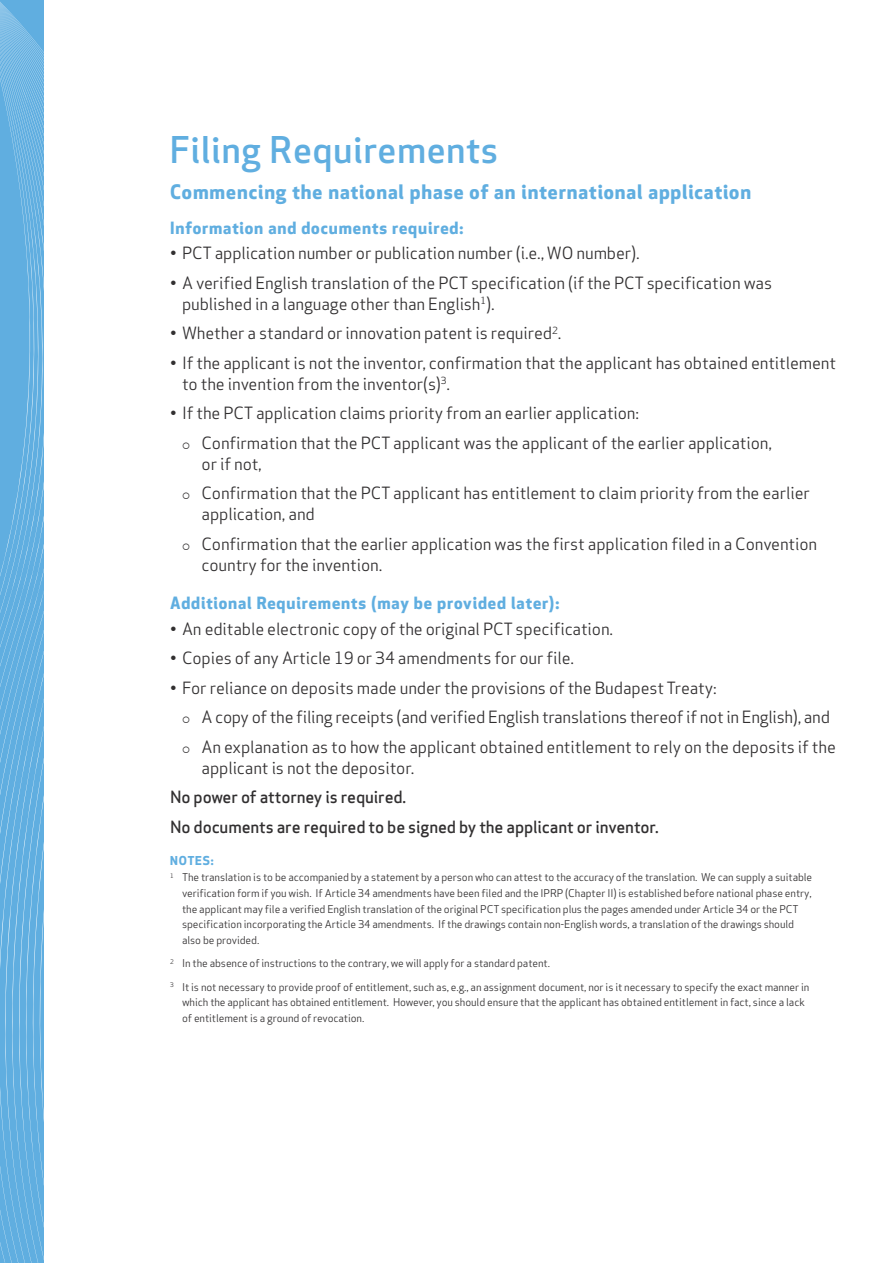
<style>
.page{position:relative;width:893px;height:1263px;background:#fff}
.page>*{position:absolute;margin:0;border:0;box-sizing:border-box;transform-origin:0 0}
.t1{font:500 36px "Apex New";letter-spacing:.03em;color:#60aee0}
.t2{font:700 19.5px "Apex New";letter-spacing:.045em;color:#60aee0}
.t3{font:16.5px/21px "Apex Sans";letter-spacing:-.01em;color:#312f30}
.t4{font:500 16.5px/29.5px "Apex Sans";letter-spacing:-.01em;color:#312f30}
.t5{font:700 16.5px "Apex New";letter-spacing:.05em;color:#60aee0}
.t6{font:700 12px "Apex New";letter-spacing:.075em;color:#60aee0}
.t7{font:10.5px/15.8px "Apex Sans";letter-spacing:-.01em;color:#312f30}
</style>
<div class="page">
<svg style="left:0;top:35px;width:44px;height:1228px;background:#67b1e1"></svg>
<svg style="left:0;top:38px;width:44px;height:725px"></svg>
<svg style="left:0;top:41px;width:44px;height:694px"></svg>
<svg style="left:0;top:44px;width:44px;height:666px"></svg>
<svg style="left:0;top:47px;width:44px;height:640px"></svg>
<svg style="left:0;top:51px;width:44px;height:616px;background:#67b1e1"></svg>
<h1 class="t1" style="left:170px;top:126px;width:329px">Filing Requirements</h1>
<p class="t2" style="left:170px;top:178px;width:582px">Commencing the national phase of an international application</p>
<p class="t5" style="left:170px;top:216px;width:295px">Information and documents required:</p>
<p class="t3" style="left:170px;top:241px;width:471px">• PCT application number or publication number (i.e., WO number).</p>
<p class="t3" style="left:182px;top:270px;width:592px;text-indent:-12px">• A verified English translation of the PCT specification (if the PCT specification was published in a language other than English<sup>1</sup>).</p>
<p class="t3" style="left:170px;top:321px;width:393px">• Whether a standard or innovation patent is required<sup>2</sup>.</p>
<p class="t3" style="left:182px;top:350px;width:655px;text-indent:-12px">• If the applicant is not the inventor, confirmation that the applicant has obtained entitlement to the invention from the inventor(s)<sup>3</sup>.</p>
<p class="t3" style="left:170px;top:401px;width:470px">• If the PCT application claims priority from an earlier application:</p>
<p class="t3" style="left:202px;top:430px;width:572px;text-indent:-19px">○ Confirmation that the PCT applicant was the applicant of the earlier application, or if not,</p>
<p class="t3" style="left:202px;top:481px;width:610px;text-indent:-19px">○ Confirmation that the PCT applicant has entitlement to claim priority from the earlier application, and</p>
<p class="t3" style="left:202px;top:531px;width:617px;text-indent:-19px">○ Confirmation that the earlier application was the first application filed in a Convention country for the invention.</p>
<p class="t5" style="left:170px;top:591px;width:391px">Additional Requirements (may be provided later):</p>
<p class="t3" style="left:170px;top:616px;width:445px">• An editable electronic copy of the original PCT specification.</p>
<p class="t3" style="left:170px;top:646px;width:406px">• Copies of any Article 19 or 34 amendments for our file.</p>
<p class="t3" style="left:170px;top:675px;width:548px">• For reliance on deposits made under the provisions of the Budapest Treaty:</p>
<p class="t3" style="left:182px;top:705px;width:649px">○ A copy of the filing receipts (and verified English translations thereof if not in English), and</p>
<p class="t3" style="left:202px;top:734px;width:636px;text-indent:-19px">○ An explanation as to how the applicant obtained entitlement to rely on the deposits if the applicant is not the depositor.</p>
<p class="t4" style="left:170px;top:780px;width:490px">No power of attorney is required.<br>No documents are required to be signed by the applicant or inventor.</p>
<p class="t6" style="left:170px;top:852px;width:45px">NOTES:</p>
<p class="t7" style="left:182px;top:868px;width:632px;text-indent:-12px"><sup>1</sup> The translation is to be accompanied by a statement by a person who can attest to the accuracy of the translation. We can supply a suitable verification form if you wish. If Article 34 amendments have been filed and the IPRP (Chapter II) is established before national phase entry, the applicant may file a verified English translation of the original PCT specification plus the pages amended under Article 34 or the PCT specification incorporating the Article 34 amendments. If the drawings contain non-English words, a translation of the drawings should also be provided.</p>
<p class="t7" style="left:170px;top:954px;width:381px"><sup>2</sup> In the absence of instructions to the contrary, we will apply for a standard patent.</p>
<p class="t7" style="left:182px;top:978px;width:629px;text-indent:-12px"><sup>3</sup> It is not necessary to provide proof of entitlement, such as, e.g., an assignment document, nor is it necessary to specify the exact manner in which the applicant has obtained entitlement. However, you should ensure that the applicant has obtained entitlement in fact, since a lack of entitlement is a ground of revocation.</p>
</div>
